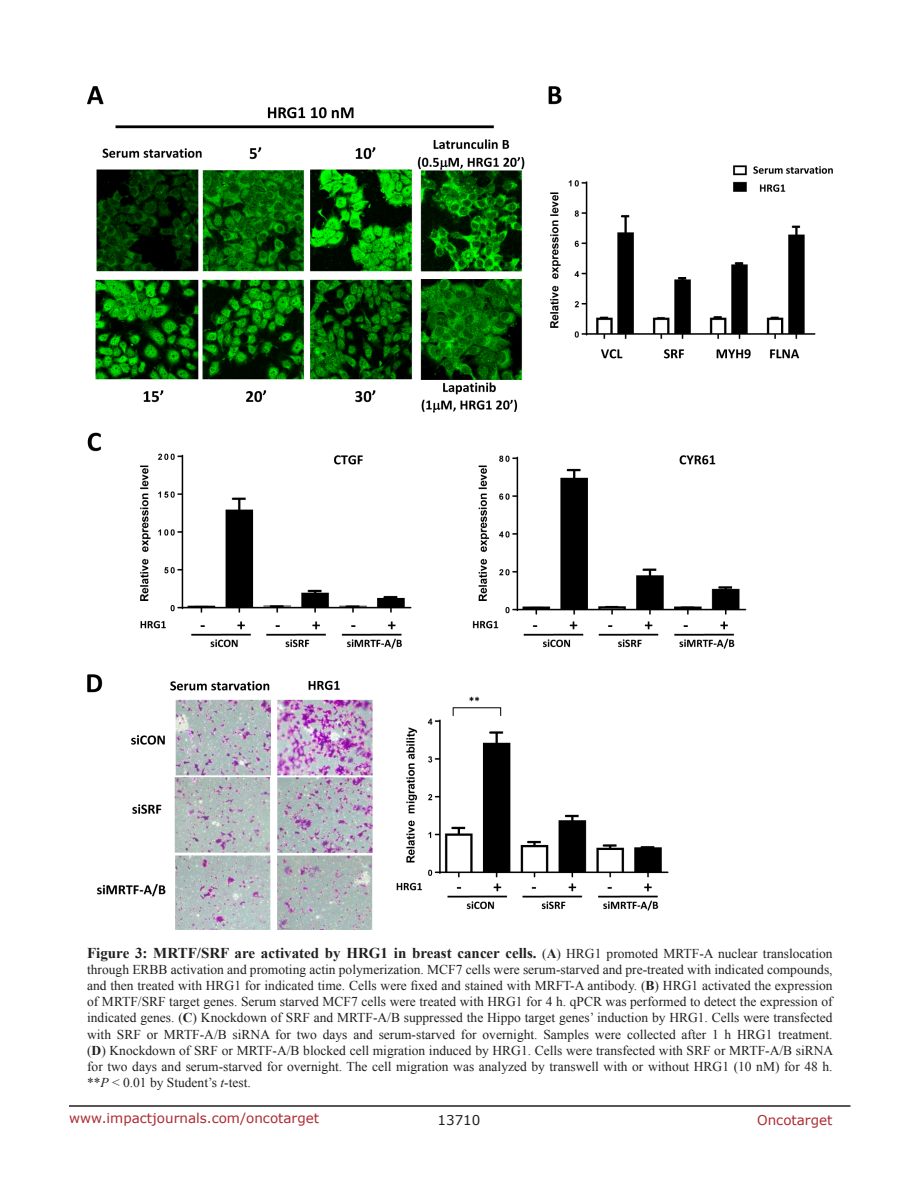
<style>
.page{position:relative;width:918px;height:1188px;background:#fff}
.page>*{position:absolute;margin:0;border:0;box-sizing:border-box;transform-origin:0 0}
.FigureText{font:700 15px "Times New Roman";color:#221f22}
.FigureText-2{font:13.5px/16.2px "Times New Roman";color:#221f22;text-align:justify}
.t1{font:13.5px "Verdana";color:#ac2b31}
.t2{font:13.5px "Verdana";color:#221f22}
.s1{font-weight:400;font-size:13.5px}
.s2{font-size:13.5px}
.s3{font-weight:700}
.s4{font-style:italic}
</style>
<div class="page">
<hr style="left:69px;top:1105px;width:781px;height:2px;background:#231f20">
<img style="left:87px;top:86px;width:746px;height:843px">
<p class="FigureText" style="left:87px;top:942px;width:747px">Figure 3: MRTF/SRF are activated by HRG1 in breast cancer cells. <span class="s1">(</span><span class="s2">A</span><span class="s1">) HRG1 promoted MRTF-A nuclear translocation</span></p>
<p class="FigureText-2" style="left:87px;top:961px;width:748px">through ERBB activation and promoting actin polymerization. MCF7 cells were serum-starved and pre-treated with indicated compounds, and then treated with HRG1 for indicated time. Cells were fixed and stained with MRFT-A antibody. (<span class="s3">B</span>) HRG1 activated the expression of MRTF/SRF target genes. Serum starved MCF7 cells were treated with HRG1 for 4 h. qPCR was performed to detect the expression of indicated genes. (<span class="s3">C</span>) Knockdown of SRF and MRTF-A/B suppressed the Hippo target genes’ induction by HRG1. Cells were transfected with SRF or MRTF-A/B siRNA for two days and serum-starved for overnight. Samples were collected after 1 h HRG1 treatment. (<span class="s3">D</span>) Knockdown of SRF or MRTF-A/B blocked cell migration induced by HRG1. Cells were transfected with SRF or MRTF-A/B siRNA for two days and serum-starved for overnight. The cell migration was analyzed by transwell with or without HRG1 (10 nM) for 48 h. **<span class="s4">P</span> &lt; 0.01 by Student’s <span class="s4">t</span>-test.</p>
<p class="t1" style="left:69px;top:1109px;width:252px">www.impactjournals.com/oncotarget</p>
<p class="t2" style="left:438px;top:1111px;width:44px">13710</p>
<p class="t1" style="left:757px;top:1111px;width:77px">Oncotarget</p>
</div>
